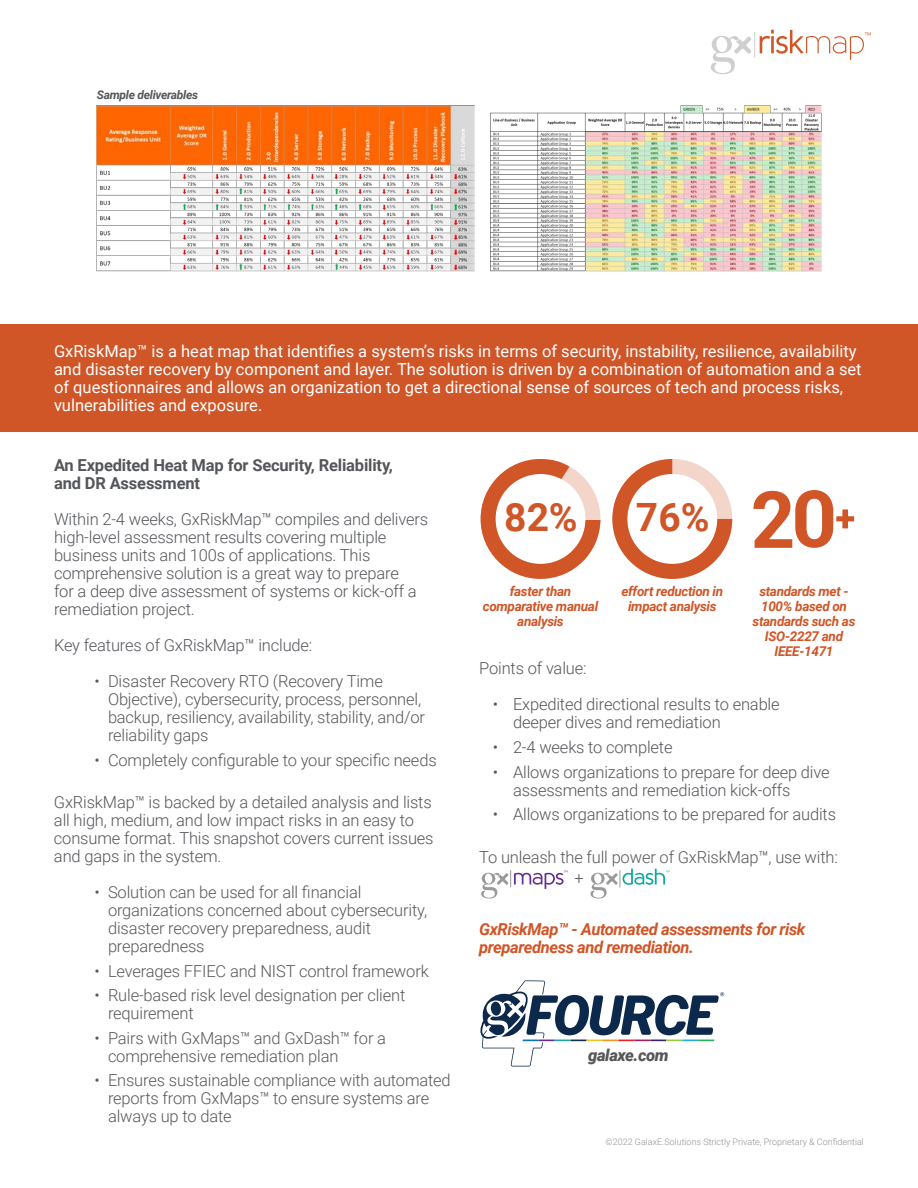
<style>
.page{position:relative;width:918px;height:1188px;background:#fff}
.page>*{position:absolute;margin:0;border:0;box-sizing:border-box;transform-origin:0 0}
.t1{font:700 39px "Roboto";color:#d05527}
.t2{font:300 16.5px/18px "Roboto";letter-spacing:-.01em;color:#54565a}
.t3{font:300 16.5px/18px "Roboto";letter-spacing:-.01em;color:#58585b}
.t4{font:16.5px/18px "Roboto";color:#fff}
.t5{font:italic 700 16.5px/18px "Roboto";letter-spacing:-.025em;color:#d05527}
.t6{font:700 16.5px/18px "Roboto";letter-spacing:-.01em;color:#54565a}
.t7{font:italic 900 16.5px "Roboto";letter-spacing:-.025em;color:#58585b}
.t8{font:italic 700 13.5px/15px "Roboto";letter-spacing:-.025em;color:#d05527;text-align:center}
.t9{font:italic 700 12px "Roboto";letter-spacing:-.025em;color:#54565a}
.t10{font:300 9px "Roboto";color:#919396}
</style>
<div class="page">
<svg style="left:612px;top:459px;width:120px;height:120px"></svg>
<div style="left:0;top:324px;width:918px;height:108px;background:#d05527"></div>
<svg style="left:480px;top:980px;width:244px;height:86px"></svg>
<svg style="left:481px;top:459px;width:119px;height:120px"></svg>
<svg style="left:753px;top:490px;width:101px;height:58px"></svg>
<img style="left:97px;top:106px;width:377px;height:166px">
<img style="left:491px;top:106px;width:330px;height:166px">
<svg style="left:590px;top:869px;width:80px;height:30px"></svg>
<svg style="left:481px;top:870px;width:86px;height:29px"></svg>
<svg style="left:711px;top:30px;width:160px;height:44px"></svg>
<p class="t9" style="left:97px;top:86px;width:103px">Sample deliverables</p>
<p class="t4" style="left:54px;top:342px;width:809px">GxRiskMap™ is a heat map that identifies a system’s risks in terms of security, instability, resilience, availability and disaster recovery by component and layer. The solution is driven by a combination of automation and a set of questionnaires and allows an organization to get a directional sense of sources of tech and process risks, vulnerabilities and exposure.</p>
<p class="t6" style="left:54px;top:456px;width:340px">An Expedited Heat Map for Security, Reliability, and DR Assessment</p>
<p class="t2" style="left:54px;top:510px;width:376px">Within 2-4 weeks, GxRiskMap™ compiles and delivers high-level assessment results covering multiple business units and 100s of applications. This comprehensive solution is a great way to prepare<br>for a deep dive assessment of systems or kick-off a remediation project.</p>
<p class="t2" style="left:54px;top:636px;width:260px">Key features of GxRiskMap™ include:</p>
<p class="t3" style="left:108px;top:672px;width:319px;text-indent:-14px">• Disaster Recovery RTO (Recovery Time Objective), cybersecurity, process, personnel, backup, resiliency, availability, stability, and/or reliability gaps</p>
<p class="t3" style="left:94px;top:750px;width:344px">• Completely configurable to your specific needs</p>
<p class="t2" style="left:54px;top:793px;width:381px">GxRiskMap™ is backed by a detailed analysis and lists all high, medium, and low impact risks in an easy to consume format. This snapshot covers current issues and gaps in the system.</p>
<p class="t3" style="left:108px;top:883px;width:321px;text-indent:-14px">• Solution can be used for all financial organizations concerned about cybersecurity, disaster recovery preparedness, audit preparedness</p>
<p class="t3" style="left:94px;top:961px;width:336px">• Leverages FFIEC and NIST control framework</p>
<p class="t3" style="left:108px;top:986px;width:299px;text-indent:-14px">• Rule-based risk level designation per client requirement</p>
<p class="t3" style="left:108px;top:1028px;width:280px;text-indent:-14px">• Pairs with GxMaps™ and GxDash™ for a comprehensive remediation plan</p>
<p class="t3" style="left:108px;top:1071px;width:344px;text-indent:-14px">• Ensures sustainable compliance with automated reports from GxMaps™ to ensure systems are always up to date</p>
<p class="t1" style="left:504px;top:490px;width:75px">82%</p>
<p class="t1" style="left:636px;top:490px;width:75px">76%</p>
<p class="t8" style="left:483px;top:583px;width:117px">faster than comparative manual analysis</p>
<p class="t8" style="left:753px;top:583px;width:104px">standards met -<br>100% based on standards such as<br>ISO-2227 and</p>
<p class="t8" style="left:775px;top:643px;width:60px">IEEE-1471</p>
<p class="t8" style="left:621px;top:583px;width:103px">effort reduction in impact analysis</p>
<p class="t2" style="left:479px;top:659px;width:109px">Points of value:</p>
<p class="t2" style="left:513px;top:695px;width:268px;text-indent:-20px">• Expedited directional results to enable deeper dives and remediation</p>
<p class="t2" style="left:493px;top:737px;width:181px">• 2-4 weeks to complete</p>
<p class="t2" style="left:513px;top:762px;width:318px;text-indent:-20px">• Allows organizations to prepare for deep dive assessments and remediation kick-offs</p>
<p class="t2" style="left:493px;top:805px;width:345px">• Allows organizations to be prepared for audits</p>
<p class="t3" style="left:479px;top:848px;width:360px">To unleash the full power of GxRiskMap™, use with:</p>
<p class="t3" style="left:574px;top:869px;width:11px">+</p>
<p class="t5" style="left:479px;top:920px;width:328px">GxRiskMap™ - Automated assessments for risk preparedness and remediation.</p>
<p class="t7" style="left:588px;top:1043px;width:82px">galaxe.com</p>
<p class="t10" style="left:606px;top:1136px;width:260px">©2022 GalaxE.Solutions Strictly Private, Proprietary &amp; Confidential</p>
</div>
